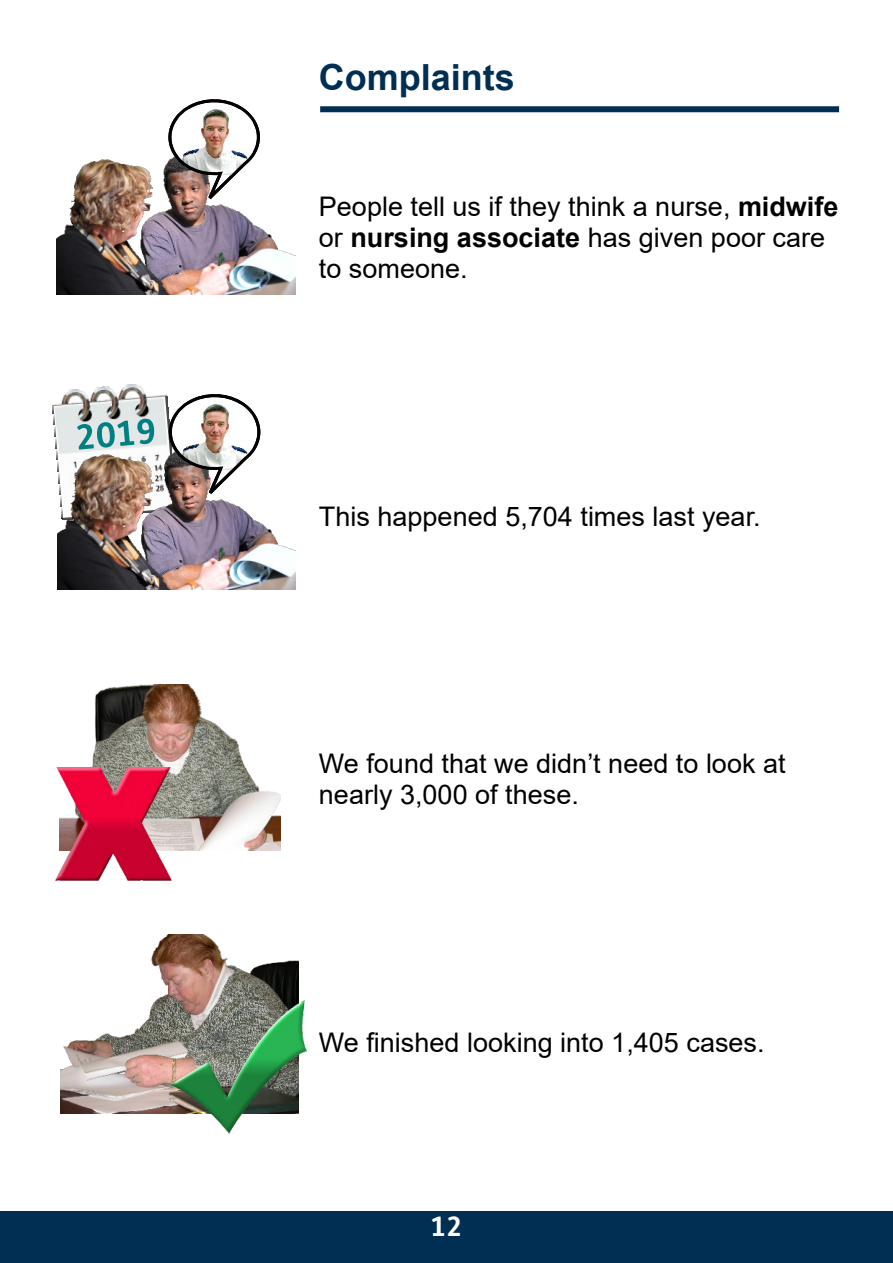
<style>
.page{position:relative;width:893px;height:1263px;background:#fff}
.page>*{position:absolute;margin:0;border:0;box-sizing:border-box;transform-origin:0 0}
.t1{font:700 36px "Arial";color:#002f53}
.t2{font:27px/30.9px "Arial";color:#000}
.t3{font:700 27px "FS Me";color:#fff}
.s1{font-weight:700}
</style>
<div class="page">
<div style="left:0;top:1211px;width:893px;height:52px;background:#002f53"></div>
<img style="left:52px;top:384px;width:108px;height:76px">
<svg style="left:77px;top:419px;width:77px;height:12px"></svg>
<div style="left:320px;top:106px;width:519px;height:6px;background:#002f53"></div>
<img style="left:57px;top:159px;width:238px;height:136px">
<img style="left:160px;top:99px;width:107px;height:112px">
<img style="left:57px;top:431px;width:239px;height:159px">
<img style="left:160px;top:394px;width:107px;height:112px">
<img style="left:60px;top:685px;width:220px;height:165px">
<img style="left:55px;top:768px;width:116px;height:112px">
<img style="left:60px;top:935px;width:239px;height:179px">
<img style="left:170px;top:1000px;width:136px;height:133px">
<h1 class="t1" style="left:319px;top:64px;width:197px">Complaints</h1>
<p class="t2" style="left:319px;top:194px;width:521px">People tell us if they think a nurse, <span class="s1">midwife </span>or <span class="s1">nursing associate</span> has given poor care to someone.</p>
<p class="t2" style="left:319px;top:503px;width:443px">This happened 5,704 times last year.</p>
<p class="t2" style="left:319px;top:751px;width:468px">We found that we didn’t need to look at nearly 3,000 of these.</p>
<p class="t2" style="left:319px;top:1030px;width:447px">We finished looking into 1,405 cases.</p>
<p class="t3" style="left:431px;top:1216px;width:33px">12</p>
</div>
